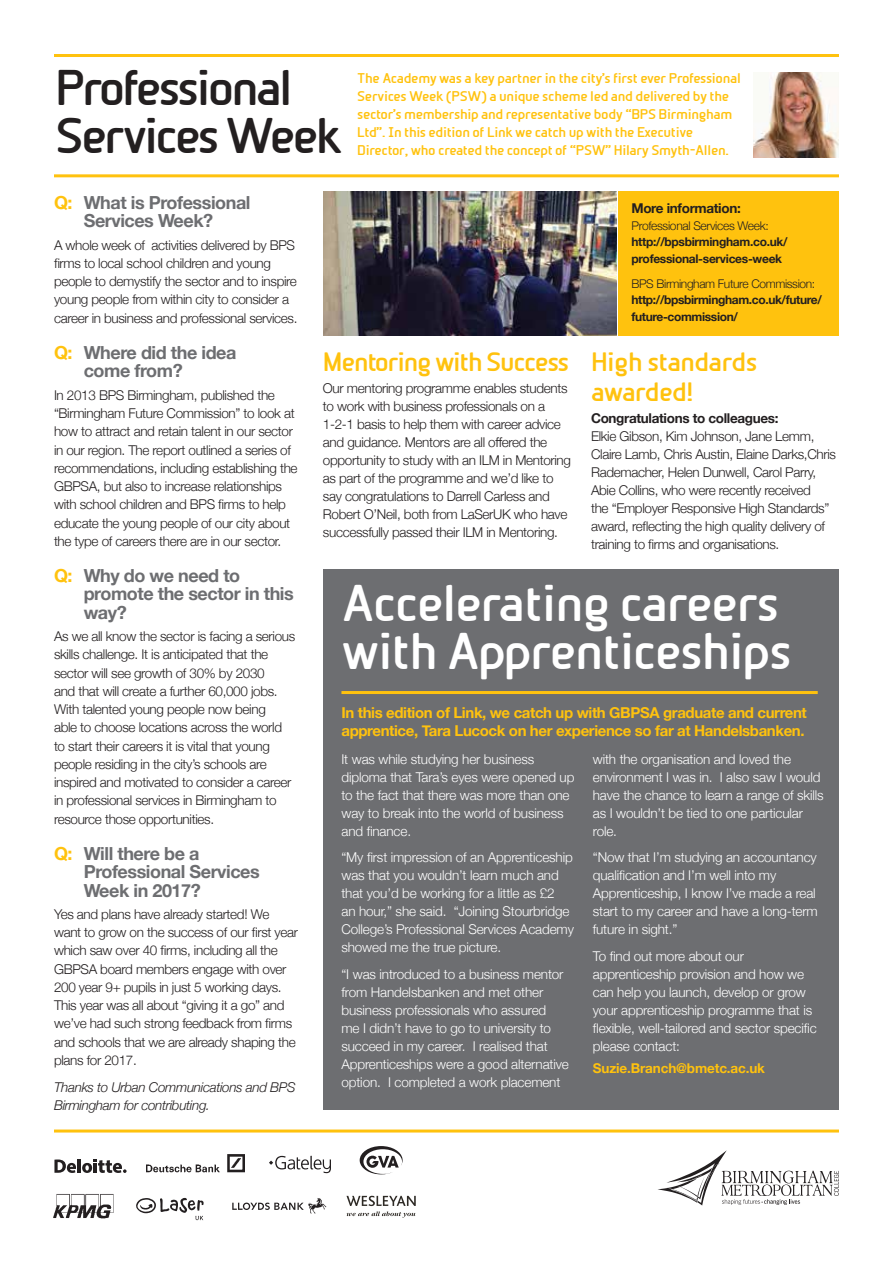
<style>
.page{position:relative;width:893px;height:1263px;background:#fff}
.page>*{position:absolute;margin:0;border:0;box-sizing:border-box;transform-origin:0 0}
.t1{font:700 49.5px/48px "Beta Sans";letter-spacing:-.025em;color:#fff}
.t2{font:700 48px/48px "Beta Sans";letter-spacing:-.06em;color:#231f20}
.t3{font:700 25.5px/30px "Beta Sans";letter-spacing:-.025em;color:#ffc20e}
.t4{font:700 25.5px "Beta Sans";letter-spacing:-.05em;color:#ffc20e}
.t5{font:700 18px/18.3px "Helvetica Neue";letter-spacing:-.025em;color:#6d6e71}
.t6{font:700 15px/18px "Helvetica Neue";letter-spacing:-.025em;color:#ffc20e}
.t7{font:300 13.5px/18.3px "Helvetica Neue";letter-spacing:-.025em;color:#231f20}
.t8{font:300 13.5px/18px "Helvetica Neue";letter-spacing:-.01em;color:#fff}
.t9{font:700 13.5px/18px "Beta Sans";letter-spacing:-.025em;color:#ffc20e}
.t10{font:italic 300 13.5px/18.3px "Helvetica Neue";letter-spacing:-.025em;color:#231f20}
.t11{font:700 13.5px "Helvetica Neue";letter-spacing:-.025em;color:#231f20}
.t12{font:700 13.5px "Helvetica Neue";letter-spacing:-.01em;color:#ffc20e}
.t13{font:700 12px/16.5px "Helvetica Neue";letter-spacing:-.025em;color:#231f20}
.t14{font:300 12px "Helvetica Neue";letter-spacing:-.03em;color:#231f20}
.s1{color:#ffc20e}
</style>
<div class="page">
<hr style="left:54px;top:54px;width:785px;height:3px;background:#ffc20e">
<hr style="left:54px;top:1129px;width:785px;height:3px;background:#ffc20e">
<svg style="left:658px;top:1150px;width:181px;height:55px"></svg>
<img style="left:146px;top:1154px;width:99px;height:19px">
<svg style="left:346px;top:1196px;width:70px;height:21px"></svg>
<svg style="left:269px;top:1156px;width:62px;height:17px"></svg>
<svg style="left:360px;top:1146px;width:43px;height:28px"></svg>
<svg style="left:136px;top:1198px;width:68px;height:22px"></svg>
<svg style="left:232px;top:1198px;width:94px;height:15px"></svg>
<img style="left:53px;top:1194px;width:61px;height:25px">
<hr style="left:77px;top:1160px;width:4px;height:13px;background:#231f20">
<svg style="left:82px;top:1160px;width:45px;height:13px"></svg>
<svg style="left:54px;top:1159px;width:22px;height:14px"></svg>
<hr style="left:54px;top:174px;width:785px;height:3px;background:#ffc20e">
<div style="left:323px;top:570px;width:516px;height:540px;background:#6d6e71"></div>
<hr style="left:341px;top:691px;width:477px;height:3px;background:#ffc20e">
<img style="left:754px;top:72px;width:85px;height:85px">
<div style="left:619px;top:191px;width:220px;height:145px;background:#ffc20e"></div>
<img style="left:323px;top:191px;width:294px;height:145px">
<h2 class="t2" style="left:55px;top:64px;width:288px">Professional<br>Services Week</h2>
<p class="t9" style="left:357px;top:69px;width:385px">The Academy was a key partner in the city’s first ever Professional Services Week (PSW) a unique scheme led and delivered by the sector’s membership and representative body “BPS Birmingham Ltd”. In this edition of Link we catch up with the Executive Director, who created the concept of “PSW” Hilary Smyth-Allen.</p>
<h3 class="t5" style="left:54px;top:194px;width:198px;text-align:center"><span class="s1">Q:</span> What is Professional<br>Services Week?</h3>
<p class="t7" style="left:54px;top:235px;width:245px">A whole week of activities delivered by BPS firms to local school children and young people to demystify the sector and to inspire young people from within city to consider a career in business and professional services.</p>
<h3 class="t5" style="left:84px;top:344px;width:154px;text-indent:-30px"><span class="s1">Q:</span> Where did the idea come from?</h3>
<p class="t7" style="left:54px;top:385px;width:245px">In 2013 BPS Birmingham, published the “Birmingham Future Commission” to look at how to attract and retain talent in our sector in our region. The report outlined a series of recommendations, including establishing the GBPSA, but also to increase relationships with school children and BPS firms to help educate the young people of our city about the type of careers there are in our sector.</p>
<h3 class="t5" style="left:84px;top:567px;width:212px;text-indent:-30px"><span class="s1">Q:</span> Why do we need to promote the sector in this way?</h3>
<p class="t7" style="left:54px;top:626px;width:243px">As we all know the sector is facing a serious skills challenge. It is anticipated that the sector will see growth of 30% by 2030<br>and that will create a further 60,000 jobs.<br>With talented young people now being<br>able to choose locations across the world to start their careers it is vital that young people residing in the city’s schools are inspired and motivated to consider a career in professional services in Birmingham to resource those opportunities.</p>
<h3 class="t5" style="left:84px;top:845px;width:177px;text-indent:-30px"><span class="s1">Q:</span> Will there be a<br>Professional Services<br>Week in 2017?</h3>
<p class="t7" style="left:54px;top:904px;width:246px">Yes and plans have already started! We want to grow on the success of our first year which saw over 40 firms, including all the GBPSA board members engage with over 200 year 9+ pupils in just 5 working days.<br>This year was all about “giving it a go” and we’ve had such strong feedback from firms and schools that we are already shaping the plans for 2017.</p>
<p class="t10" style="left:54px;top:1077px;width:243px">Thanks to Urban Communications and BPS<br>Birmingham for contributing.</p>
<h3 class="t4" style="left:323px;top:347px;width:248px">Mentoring with Success</h3>
<p class="t7" style="left:323px;top:378px;width:250px">Our mentoring programme enables students to work with business professionals on a 1-2-1 basis to help them with career advice and guidance. Mentors are all offered the opportunity to study with an ILM in Mentoring as part of the programme and we’d like to say congratulations to Darrell Carless and Robert O’Neil, both from LaSerUK who have successfully passed their ILM in Mentoring.</p>
<p class="t11" style="left:631px;top:198px;width:111px">More information:</p>
<p class="t14" style="left:631px;top:216px;width:139px">Professional Services Week:</p>
<p class="t13" style="left:631px;top:234px;width:158px">http://bpsbirmingham.co.uk/ professional-services-week</p>
<p class="t14" style="left:631px;top:274px;width:185px">BPS Birmingham Future Commission:</p>
<p class="t13" style="left:631px;top:292px;width:192px">http://bpsbirmingham.co.uk/future/ future-commission/</p>
<h3 class="t3" style="left:591px;top:346px;width:168px">High standards awarded!</h3>
<p class="t11" style="left:591px;top:407px;width:189px">Congratulations to colleagues:</p>
<p class="t7" style="left:591px;top:426px;width:246px">Elkie Gibson, Kim Johnson, Jane Lemm, Claire Lamb, Chris Austin, Elaine Darks,Chris Rademacher, Helen Dunwell, Carol Parry, Abie Collins, who were recently received<br>the “Employer Responsive High Standards” award, reflecting the high quality delivery of training to firms and organisations.</p>
<h1 class="t1" style="left:341px;top:579px;width:452px">Accelerating careers with Apprenticeships</h1>
<p class="t6" style="left:341px;top:704px;width:467px">In this edition of Link, we catch up with GBPSA graduate and current apprentice, Tara Lucock on her experience so far at Handelsbanken.</p>
<p class="t8" style="left:341px;top:749px;width:234px">It was while studying her business diploma that Tara’s eyes were opened up to the fact that there was more than one way to break into the world of business and finance.</p>
<p class="t8" style="left:341px;top:847px;width:234px">“My first impression of an Apprenticeship was that you wouldn’t learn much and that you’d be working for a little as £2<br>an hour,” she said. “Joining Stourbridge College’s Professional Services Academy showed me the true picture.</p>
<p class="t8" style="left:341px;top:964px;width:229px">“I was introduced to a business mentor from Handelsbanken and met other business professionals who assured<br>me I didn’t have to go to university to succeed in my career. I realised that Apprenticeships were a good alternative option. I completed a work placement</p>
<p class="t8" style="left:593px;top:749px;width:232px">with the organisation and loved the environment I was in. I also saw I would have the chance to learn a range of skills as I wouldn’t be tied to one particular role.</p>
<p class="t8" style="left:593px;top:847px;width:226px">“Now that I’m studying an accountancy qualification and I’m well into my Apprenticeship, I know I’ve made a real start to my career and have a long-term future in sight.”</p>
<p class="t8" style="left:593px;top:946px;width:225px">To find out more about our apprenticeship provision and how we can help you launch, develop or grow your apprenticeship programme that is flexible, well-tailored and sector specific please contact:</p>
<p class="t12" style="left:593px;top:1057px;width:174px">Suzie.Branch@bmetc.ac.uk</p>
</div>
